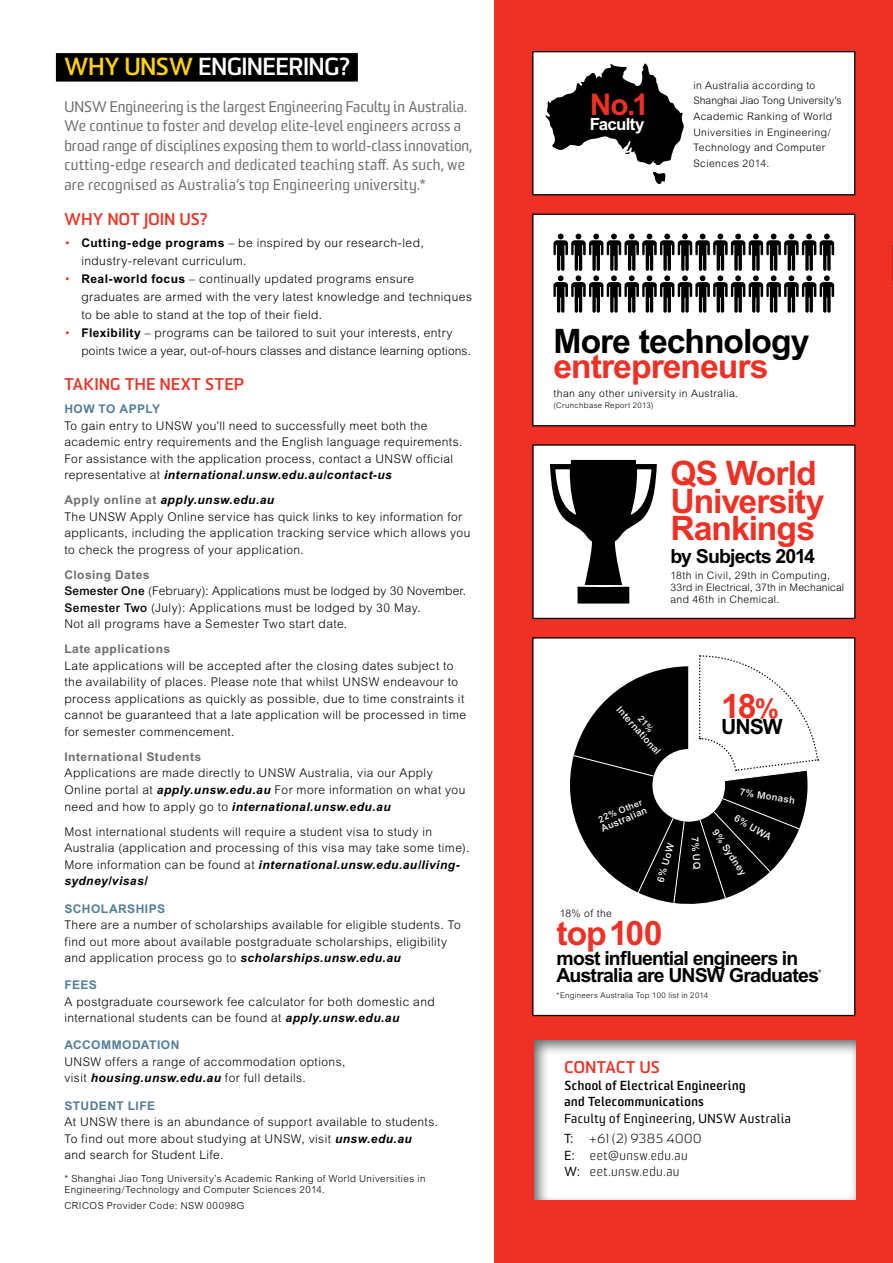
<style>
.page{position:relative;width:893px;height:1263px;background:#fff}
.page>*{position:absolute;margin:0;border:0;box-sizing:border-box;transform-origin:0 0}
.t1{font:700 33.75px/27.2px "Arial MT Std";letter-spacing:-.03em;color:#ee3124}
.t2{font:700 33.75px "Arial MT Std";letter-spacing:-.03em;color:#000}
.t3{font:700 29.85px "Arial MT Std";color:#ee3124}
.t4{font:700 24px "Sommet";color:#fff}
.t5{font:700 21px "Arial MT Std";color:#000}
.t6{font:700 19.5px/16.8px "Arial MT Std";letter-spacing:-.04em;color:#000}
.t7{font:700 16.8px "Arial MT Std";letter-spacing:-.04em;color:#fff}
.t8{font:700 16.5px "Sommet";letter-spacing:.04em;color:#ee3124}
.t9{font:700 16.5px "Sommet";letter-spacing:.02em;color:#ee3124}
.t10{font:15px/19.5px "Sommet";letter-spacing:.015em;color:#6d6e71}
.t11{font:700 12.75px/16.5px "Sommet";letter-spacing:.045em;color:#000}
.t12{font:300 12.75px/16.5px "Sommet";letter-spacing:.045em;color:#000}
.t13{font:12.75px/20.7px "Sommet";letter-spacing:.045em;color:#000}
.t14{font:300 12px/16.5px "Arial MT Std";letter-spacing:.035em;color:#000}
.t15{font:700 12px "Arial MT Std";letter-spacing:.04em;color:#527d97}
.t16{font:700 12px "Arial MT Std";letter-spacing:.04em;color:#6d6e71}
.t17{font:300 10.35px/15.6px "Arial MT Std";letter-spacing:.04em;color:#000}
.t18{font:300 9.75px/10.5px "Arial MT Std";letter-spacing:.045em;color:#000}
.t19{font:500 9.75px "Arial MT Std";color:#fff}
.t20{font:500 9px "Arial MT Std";color:#fff}
.t21{font:300 7.8px "Arial MT Std";letter-spacing:.045em;color:#000}
.s1{color:#ffd400}
.s2{color:#ee3124}
.s3{font-weight:700}
.s4{font-weight:700;font-style:italic}
.s5{font-weight:700;color:#6d6e71}
.s6{font-weight:500}
.s7{font-size:27.15px}
.s8{font-weight:400}
</style>
<div class="page">
<div style="left:56px;top:53px;width:302px;height:29px;background:#000"></div>
<div style="left:495px;top:0;width:398px;height:1263px;background:#ee3124"></div>
<div style="left:527px;top:1033px;width:329px;height:168px;background:#000;opacity:.6"></div>
<div style="left:533px;top:214px;width:322px;height:212px;background:#fff"></div>
<div style="left:532px;top:214px;width:323px;height:212px;border:1px solid #000"></div>
<svg style="left:553px;top:234px;width:281px;height:79px"></svg>
<div style="left:533px;top:638px;width:322px;height:377px;background:#fff"></div>
<div style="left:532px;top:637px;width:323px;height:379px;border:1px solid #000"></div>
<div style="left:533px;top:52px;width:322px;height:143px;background:#fff"></div>
<div style="left:532px;top:51px;width:323px;height:144px;border:1px solid #000"></div>
<svg style="left:545px;top:63px;width:139px;height:102px"></svg>
<svg style="left:653px;top:172px;width:12px;height:13px"></svg>
<div style="left:533px;top:445px;width:322px;height:173px;background:#fff"></div>
<div style="left:532px;top:444px;width:323px;height:175px;border:1px solid #000"></div>
<svg style="left:550px;top:460px;width:107px;height:143px"></svg>
<hr style="left:892px;top:246px;width:1px;height:35px;background:#c5281c">
<svg style="left:570px;top:655px;width:249px;height:249px"></svg>
<h3 class="t4" style="left:64px;top:52px;width:286px"><span class="s1">Why UNSW</span> Engineering?</h3>
<p class="t10" style="left:64px;top:98px;width:409px">UNSW Engineering is the largest Engineering Faculty in Australia.<br>We continue to foster and develop elite-level engineers across a broad range of disciplines exposing them to world-class innovation, cutting-edge research and dedicated teaching staff. As such, we are recognised as Australia’s top Engineering university.*</p>
<h3 class="t8" style="left:64px;top:209px;width:144px">Why not join us?</h3>
<p class="t14" style="left:81px;top:234px;width:344px;line-height:18px;text-indent:-17px"><span class="s2">•</span> <span class="s3">Cutting-edge programs</span> – be inspired by our research-led, industry-relevant curriculum.</p>
<p class="t14" style="left:81px;top:270px;width:392px;line-height:18px;text-indent:-17px"><span class="s2">•</span> <span class="s3">Real-world focus</span> – continually updated programs ensure graduates are armed with the very latest knowledge and techniques to be able to stand at the top of their field.</p>
<p class="t14" style="left:81px;top:324px;width:391px;line-height:18px;text-indent:-17px"><span class="s2">•</span> <span class="s3">Flexibility</span> – programs can be tailored to suit your interests, entry points twice a year, out-of-hours classes and distance learning options.</p>
<h3 class="t8" style="left:64px;top:374px;width:181px">Taking the next step</h3>
<p class="t15" style="left:64px;top:402px;width:97px">HOW TO APPLY</p>
<p class="t14" style="left:64px;top:417px;width:399px">To gain entry to UNSW you’ll need to successfully meet both the academic entry requirements and the English language requirements.<br>For assistance with the application process, contact a UNSW official representative at <span class="s4">international.unsw.edu.au/contact-us</span></p>
<p class="t14" style="left:64px;top:492px;width:407px"><span class="s5">Apply online at</span> <span class="s4">apply.unsw.edu.au<br></span>The UNSW Apply Online service has quick links to key information for applicants, including the application tracking service which allows you to check the progress of your application.</p>
<p class="t14" style="left:64px;top:566px;width:403px"><span class="s5">Closing Dates<br></span><span class="s6">Semester One</span> (February): Applications must be lodged by 30 November.<br><span class="s6">Semester Two</span> (July): Applications must be lodged by 30 May.<br>Not all programs have a Semester Two start date.</p>
<p class="t16" style="left:64px;top:642px;width:107px">Late applications</p>
<p class="t14" style="left:64px;top:657px;width:403px">Late applications will be accepted after the closing dates subject to the availability of places. Please note that whilst UNSW endeavour to process applications as quickly as possible, due to time constraints it cannot be guaranteed that a late application will be processed in time for semester commencement.</p>
<p class="t16" style="left:64px;top:749px;width:138px">International Students</p>
<p class="t14" style="left:64px;top:764px;width:402px">Applications are made directly to UNSW Australia, via our Apply<br>Online portal at <span class="s4">apply.unsw.edu.au</span> For more information on what you need and how to apply go to <span class="s4">international.unsw.edu.au</span></p>
<p class="t14" style="left:64px;top:823px;width:406px">Most international students will require a student visa to study in Australia (application and processing of this visa may take some time).<br>More information can be found at <span class="s4">international.unsw.edu.au/living&shy;sydney/visas/</span></p>
<p class="t15" style="left:64px;top:901px;width:102px">SCHOLARSHIPS</p>
<p class="t14" style="left:64px;top:916px;width:398px">There are a number of scholarships available for eligible students. To find out more about available postgraduate scholarships, eligibility and application process go to <span class="s4">scholarships.unsw.edu.au</span></p>
<p class="t15" style="left:64px;top:978px;width:34px">FEES</p>
<p class="t14" style="left:64px;top:993px;width:372px">A postgraduate coursework fee calculator for both domestic and international students can be found at <span class="s4">apply.unsw.edu.au</span></p>
<p class="t15" style="left:64px;top:1038px;width:117px">ACCOMMODATION</p>
<p class="t14" style="left:64px;top:1053px;width:283px">UNSW offers a range of accommodation options, visit <span class="s4">housing.unsw.edu.au</span> for full details.</p>
<p class="t15" style="left:64px;top:1098px;width:92px">STUDENT LIFE</p>
<p class="t14" style="left:64px;top:1113px;width:375px">At UNSW there is an abundance of support available to students.<br>To find out more about studying at UNSW, visit <span class="s4">unsw.edu.au<br></span>and search for Student Life.</p>
<p class="t18" style="left:64px;top:1173px;width:363px">* Shanghai Jiao Tong University’s Academic Ranking of World Universities in<br>Engineering/Technology and Computer Sciences 2014.</p>
<p class="t18" style="left:64px;top:1200px;width:181px">CRICOS Provider Code: NSW 00098G</p>
<h2 class="t3" style="left:590px;top:87px;width:60px">No.1</h2>
<h3 class="t7" style="left:590px;top:114px;width:56px">Faculty</h3>
<p class="t17" style="left:693px;top:77px;width:150px">in Australia according to<br>Shanghai Jiao Tong University’s<br>Academic Ranking of World<br>Universities in Engineering/<br>Technology and Computer<br>Sciences 2014.</p>
<h1 class="t2" style="left:553px;top:321px;width:257px">More technology</h1>
<h1 class="t1" style="left:553px;top:352px;width:216px">entrepreneurs</h1>
<p class="t17" style="left:553px;top:385px;width:186px">than any other university in Australia.</p>
<p class="t21" style="left:553px;top:401px;width:102px">(Crunchbase Report 2013)</p>
<h1 class="t1" style="left:670px;top:459px;width:156px">QS World<br>University<br>Rankings</h1>
<h3 class="t6" style="left:670px;top:547px;width:146px">by Subjects 2014</h3>
<p class="t17" style="left:670px;top:569px;width:175px;line-height:12px">18th in Civil, 29th in Computing,<br>33rd in Electrical, 37th in Mechanical and 46th in Chemical.</p>
<p class="t19" style="left:623px;top:704px;width:62px;rotate:48deg">International</p>
<h1 class="t1" style="left:721px;top:692px;width:59px">18<span class="s7">%</span></h1>
<h3 class="t5" style="left:721px;top:715px;width:63px">UNSW</h3>
<p class="t20" style="left:597px;top:815px;width:48px;rotate:-23deg">22% Other</p>
<p class="t19" style="left:599px;top:823px;width:50px;rotate:-23deg">Australian</p>
<p class="t19" style="left:654px;top:880px;width:41px;rotate:-74deg">6% UoW</p>
<p class="t19" style="left:701px;top:836px;width:34px;rotate:86deg">7% UQ</p>
<p class="t19" style="left:741px;top:786px;width:57px;rotate:9deg">7% Monash</p>
<p class="t19" style="left:738px;top:812px;width:43px;rotate:30deg">6% UWA</p>
<p class="t19" style="left:719px;top:827px;width:54px;rotate:56deg">9% Sydney</p>
<p class="t17" style="left:560px;top:905px;width:54px">18% of the</p>
<h1 class="t1" style="left:557px;top:919px;width:107px">top 100</h1>
<h3 class="t6" style="left:557px;top:950px;width:267px">most influential engineers in<br>Australia are UNSW Graduates<sup>*</sup></h3>
<p class="t21" style="left:557px;top:991px;width:153px">*Engineers Australia Top 100 list in 2014</p>
<h3 class="t9" style="left:564px;top:1057px;width:95px">Contact Us</h3>
<p class="t11" style="left:564px;top:1078px;width:183px">School of Electrical Engineering and Telecommunications</p>
<p class="t13" style="left:564px;top:1108px;width:228px">Faculty of Engineering, UNSW Australia<br>T:</p>
<p class="t12" style="left:590px;top:1131px;width:113px">+61 (2) 9385 4000</p>
<p class="t12" style="left:564px;top:1147px;width:125px;text-indent:26px">eet@unsw.edu.au<br><span class="s8">W:</span> eet.unsw.edu.au</p>
<p class="t13" style="left:564px;top:1146px;width:11px">E:</p>
</div>
